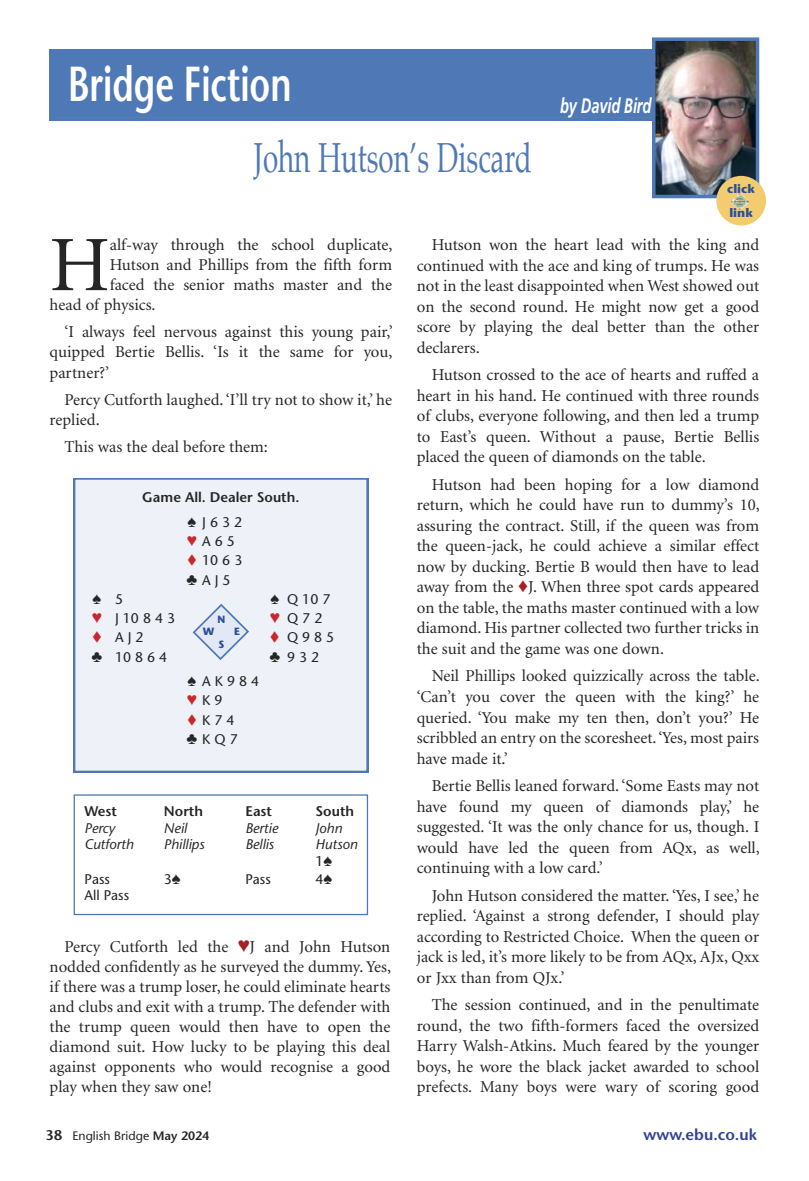
<style>
.page{position:relative;width:809px;height:1181px;background:#fff}
.page>*{position:absolute;margin:0;border:0;box-sizing:border-box;transform-origin:0 0}
.t1{font:78.58px "Minion";color:#262526}
.t2{font:600 49px "Stone Sans Std";color:#fff;scale:.7 1}
.t3{font:42px "Palatino";color:#4f79b6;scale:.66 1}
.t4{font:italic 700 21px "Frutiger";letter-spacing:-.01em;color:#fff;scale:.7 1}
.t5{font:16.62px/20.5px "Minion";color:#262526;text-align:justify}
.t6{font:600 15.75px "Stone Sans Std";color:#304196}
.t7{font:500 14px/19.2px "Stone Sans Std";color:#262526}
.t8{font:italic 500 14px "Stone Sans Std";color:#262526}
.t9{font:600 14px "Stone Sans Std";color:#262526}
.t10{font:500 12.25px "Stone Sans Std";color:#262526}
.t11{font:700 12.25px/23.8px "Stone Sans Std";color:#2d4e9e}
.t12{font:700 10.5px "Stone Sans Std";color:#2d4e9e}
.s1{color:#cc262a}
.s2{font-weight:600;font-size:14px}
.s3{font-weight:600}
</style>
<div class="page">
<div style="left:74px;top:478px;width:294px;height:294px;background:#eef2f8"></div>
<svg style="left:191px;top:602px;width:59px;height:59px;background:#dde5f1"></svg>
<div style="left:74px;top:794px;width:294px;height:121px;border:1px solid #4f79b6"></div>
<div style="left:50px;top:50px;width:602px;height:71px;background:#4f79b6"></div>
<img style="left:657px;top:42px;width:97px;height:151px">
<div style="left:652px;top:37px;width:107px;height:161px;border:4px solid #4f79b6"></div>
<div style="left:716px;top:176px;width:50px;height:49px;background:#f3cc6f;border-radius:50%"></div>
<img style="left:731px;top:193px;width:18px;height:17px">
<svg style="left:188px;top:517px;width:8px;height:10px"></svg>
<svg style="left:187px;top:536px;width:9px;height:10px"></svg>
<svg style="left:187px;top:575px;width:10px;height:9px"></svg>
<svg style="left:93px;top:594px;width:8px;height:10px"></svg>
<svg style="left:271px;top:594px;width:8px;height:10px"></svg>
<svg style="left:93px;top:613px;width:8px;height:10px"></svg>
<svg style="left:270px;top:613px;width:9px;height:10px"></svg>
<svg style="left:92px;top:652px;width:10px;height:9px"></svg>
<svg style="left:270px;top:652px;width:10px;height:9px"></svg>
<svg style="left:188px;top:676px;width:8px;height:10px"></svg>
<svg style="left:187px;top:695px;width:9px;height:10px"></svg>
<svg style="left:187px;top:734px;width:10px;height:10px"></svg>
<h2 class="t2" style="left:68px;top:64px;width:321px">Bridge Fiction</h2>
<h3 class="t3" style="left:254px;top:139px;width:423px">John Hutson’s Discard</h3>
<p class="t4" style="left:560px;top:97px;width:132px">by David Bird</p>
<p class="t11" style="left:727px;top:178px;width:30px">click link</p>
<h1 class="t1" style="left:50px;top:234px;width:62px">H</h1>
<p class="t5" style="left:110px;top:236px;width:284px">alf-way through the school duplicate,</p>
<p class="t5" style="left:110px;top:256px;width:284px">Hutson and Phillips from the fifth form</p>
<p class="t5" style="left:110px;top:276px;width:284px">faced the senior maths master and the</p>
<p class="t5" style="left:50px;top:296px;width:107px">head of physics.</p>
<p class="t5" style="left:50px;top:323px;width:345px;text-indent:15px">‘I always feel nervous against this young pair,’ quipped Bertie Bellis. ‘Is it the same for you, partner?’</p>
<p class="t5" style="left:50px;top:391px;width:344px;text-indent:15px">Percy Cutforth laughed. ‘I’ll try not to show it,’ he replied.</p>
<p class="t5" style="left:64px;top:438px;width:205px">This was the deal before them:</p>
<p class="t9" style="left:142px;top:492px;width:159px">Game All. Dealer South.</p>
<p class="t7" style="left:202px;top:513px;width:41px">J 6 3 2<br>A 6 5</p>
<p class="t7" style="left:187px;top:552px;width:57px;text-align:center"><span class="s1">▼</span> 10 6 3<br>A J 5</p>
<p class="t7" style="left:115px;top:590px;width:10px">5</p>
<p class="t7" style="left:287px;top:590px;width:45px">Q 10 7</p>
<p class="t7" style="left:115px;top:610px;width:62px">J 10 8 4 3</p>
<p class="t7" style="left:287px;top:610px;width:37px">Q 7 2</p>
<p class="t7" style="left:92px;top:629px;width:53px"><span class="s1">▼</span> A J 2</p>
<p class="t7" style="left:269px;top:629px;width:66px"><span class="s1">▼</span> Q 9 8 5</p>
<p class="t7" style="left:115px;top:648px;width:54px">10 8 6 4</p>
<p class="t7" style="left:287px;top:648px;width:34px">9 3 2</p>
<p class="t7" style="left:202px;top:673px;width:59px">A K 9 8 4<br>K 9</p>
<p class="t7" style="left:187px;top:711px;width:52px;text-align:right"><span class="s1">▼</span> K 7 4<br>K Q 7</p>
<p class="t12" style="left:217px;top:615px;width:9px">N</p>
<p class="t12" style="left:203px;top:627px;width:13px">W</p>
<p class="t12" style="left:234px;top:627px;width:7px">E</p>
<p class="t12" style="left:218px;top:640px;width:7px">S</p>
<p class="t9" style="left:84px;top:805px;width:34px">West</p>
<p class="t9" style="left:164px;top:805px;width:41px">North</p>
<p class="t9" style="left:245px;top:805px;width:28px">East</p>
<p class="t9" style="left:315px;top:805px;width:40px">South</p>
<p class="t8" style="left:84px;top:822px;width:32px">Percy</p>
<p class="t8" style="left:164px;top:822px;width:25px">Neil</p>
<p class="t8" style="left:245px;top:822px;width:34px">Bertie</p>
<p class="t8" style="left:315px;top:822px;width:28px">John</p>
<p class="t8" style="left:84px;top:839px;width:50px">Cutforth</p>
<p class="t8" style="left:164px;top:839px;width:42px">Phillips</p>
<p class="t8" style="left:245px;top:839px;width:30px">Bellis</p>
<p class="t8" style="left:315px;top:839px;width:44px">Hutson</p>
<p class="t7" style="left:315px;top:853px;width:10px">1</p>
<p class="t7" style="left:84px;top:870px;width:27px">Pass</p>
<p class="t7" style="left:164px;top:870px;width:10px">3</p>
<p class="t7" style="left:245px;top:870px;width:27px">Pass</p>
<p class="t7" style="left:315px;top:870px;width:10px">4</p>
<p class="t7" style="left:84px;top:887px;width:46px">All Pass</p>
<p class="t5" style="left:50px;top:937px;width:343px;text-indent:200px">J and John Hutson nodded confidently as he surveyed the dummy. Yes, if there was a trump loser, he could eliminate hearts and clubs and exit with a trump. The defender with the trump queen would then have to open the diamond suit. How lucky to be playing this deal against opponents who would recognise a good play when they saw one!</p>
<p class="t5" style="left:64px;top:937px;width:165px">Percy Cutforth led the</p>
<p class="t5" style="left:417px;top:236px;width:344px;text-indent:15px">Hutson won the heart lead with the king and continued with the ace and king of trumps. He was not in the least disappointed when West showed out on the second round. He might now get a good score by playing the deal better than the other declarers.</p>
<p class="t5" style="left:417px;top:366px;width:344px;text-indent:15px">Hutson crossed to the ace of hearts and ruffed a heart in his hand. He continued with three rounds of clubs, everyone following, and then led a trump to East’s queen. Without a pause, Bertie Bellis placed the queen of diamonds on the table.</p>
<p class="t5" style="left:417px;top:475px;width:344px;text-indent:15px">Hutson had been hoping for a low diamond return, which he could have run to dummy’s 10, assuring the contract. Still, if the queen was from the queen-jack, he could achieve a similar effect now by ducking. Bertie B would then have to lead away from the J. When three spot cards appeared on the table, the maths master continued with a low diamond. His partner collected two further tricks in the suit and the game was one down.</p>
<p class="t5" style="left:417px;top:667px;width:344px;text-indent:15px">Neil Phillips looked quizzically across the table. ‘Can’t you cover the queen with the king?’ he queried. ‘You make my ten then, don’t you?’ He scribbled an entry on the scoresheet. ‘Yes, most pairs have made it.’</p>
<p class="t5" style="left:417px;top:777px;width:344px;text-indent:15px">Bertie Bellis leaned forward. ‘Some Easts may not have found my queen of diamonds play,’ he suggested. ‘It was the only chance for us, though. I would have led the queen from AQx, as well, continuing with a low card.’</p>
<p class="t5" style="left:417px;top:886px;width:344px;text-indent:15px">John Hutson considered the matter. ‘Yes, I see,’ he replied. ‘Against a strong defender, I should play according to Restricted Choice. When the queen or jack is led, it’s more likely to be from AQx, AJx, Qxx or Jxx than from QJx.’</p>
<p class="t5" style="left:417px;top:996px;width:344px;text-indent:15px">The session continued, and in the penultimate round, the two fifth-formers faced the oversized Harry Walsh-Atkins. Much feared by the younger boys, he wore the black jacket awarded to school prefects. Many boys were wary of scoring good</p>
<p class="t10" style="left:46px;top:1130px;width:165px"><span class="s2">38</span> English Bridge <span class="s3">May 2024</span></p>
<p class="t6" style="left:643px;top:1128px;width:115px">www.ebu.co.uk</p>
</div>
